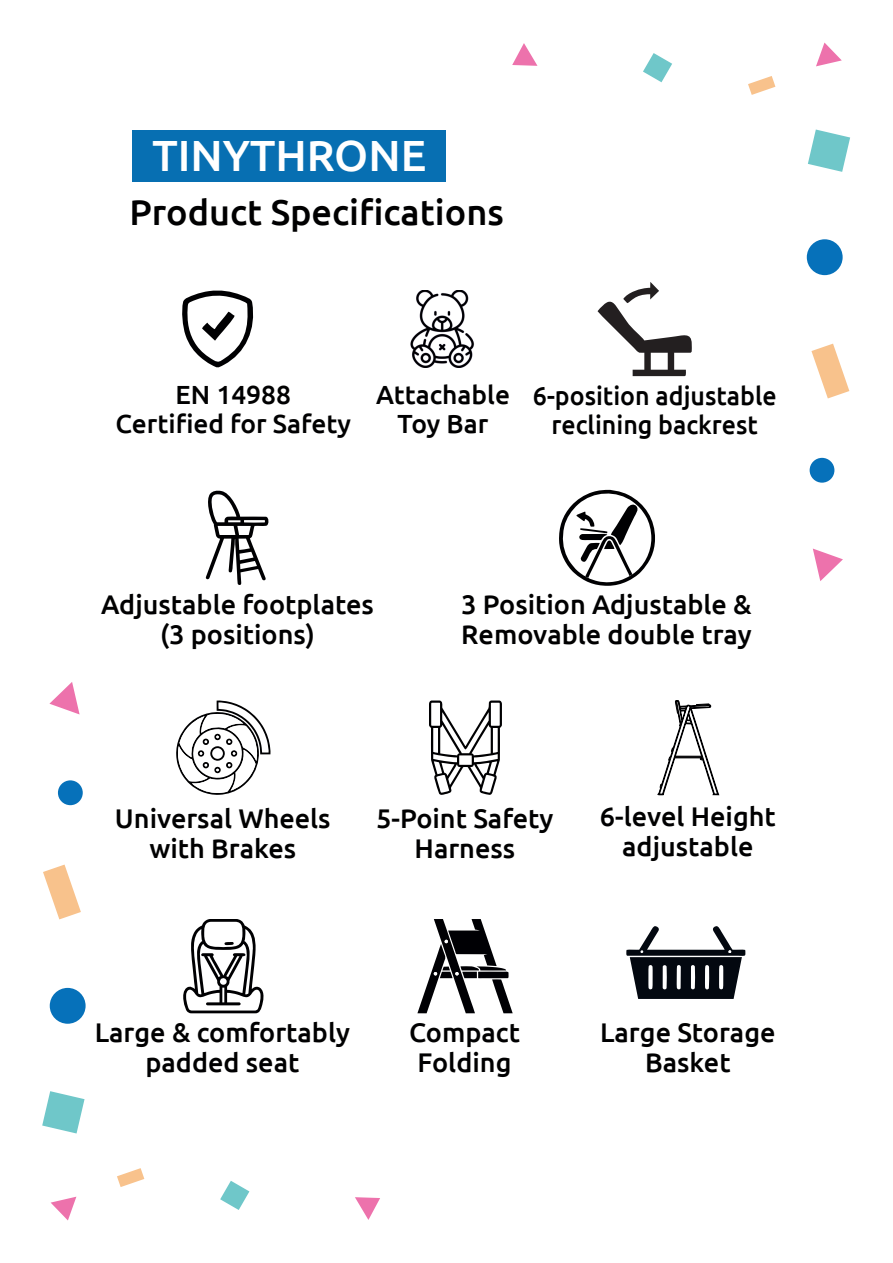
<style>
.page{position:relative;width:893px;height:1263px;background:#fff}
.page>*{position:absolute;margin:0;border:0;box-sizing:border-box;transform-origin:0 0}
.t1{font:500 43.65px "Ubuntu";color:#fff}
.t2{font:500 36px "Ubuntu";color:#000001}
.t3{font:500 27px/30.3px "Ubuntu";color:#000001;text-align:center}
.t4{font:500 26.25px/29.4px "Ubuntu";color:#000001;text-align:center}
.t5{font:500 26.25px/29.4px "Ubuntu";color:#000001;text-align:center;scale:.95 1}
</style>
<div class="page">
<svg style="left:816px;top:43px;width:26px;height:23px"></svg>
<svg style="left:813px;top:548px;width:30px;height:33px"></svg>
<svg style="left:808px;top:130px;width:42px;height:42px"></svg>
<div style="left:810px;top:458px;width:24px;height:25px;background:#0671ba;border-radius:50%"></div>
<div style="left:807px;top:239px;width:36px;height:36px;background:#0671ba;border-radius:50%"></div>
<svg style="left:811px;top:344px;width:38px;height:54px"></svg>
<svg style="left:748px;top:76px;width:27px;height:19px"></svg>
<svg style="left:643px;top:53px;width:29px;height:29px"></svg>
<svg style="left:512px;top:43px;width:25px;height:23px"></svg>
<svg style="left:51px;top:1197px;width:25px;height:23px"></svg>
<svg style="left:49px;top:682px;width:31px;height:32px"></svg>
<svg style="left:42px;top:1091px;width:43px;height:42px"></svg>
<div style="left:58px;top:780px;width:25px;height:25px;background:#0671ba;border-radius:50%"></div>
<div style="left:50px;top:988px;width:36px;height:36px;background:#0671ba;border-radius:50%"></div>
<svg style="left:43px;top:864px;width:38px;height:55px"></svg>
<svg style="left:117px;top:1168px;width:27px;height:19px"></svg>
<svg style="left:220px;top:1181px;width:29px;height:29px"></svg>
<svg style="left:355px;top:1197px;width:25px;height:23px"></svg>
<div style="left:132px;top:130px;width:314px;height:52px;background:#076fb2"></div>
<svg style="left:626px;top:926px;width:120px;height:73px"></svg>
<svg style="left:182px;top:290px;width:72px;height:78px"></svg>
<svg style="left:597px;top:282px;width:95px;height:94px"></svg>
<svg style="left:205px;top:490px;width:64px;height:95px"></svg>
<svg style="left:559px;top:490px;width:96px;height:96px"></svg>
<svg style="left:176px;top:700px;width:95px;height:95px"></svg>
<svg style="left:429px;top:700px;width:73px;height:95px"></svg>
<svg style="left:657px;top:700px;width:62px;height:96px"></svg>
<svg style="left:183px;top:919px;width:81px;height:94px"></svg>
<svg style="left:417px;top:919px;width:96px;height:94px"></svg>
<img style="left:410px;top:290px;width:64px;height:77px">
<h1 class="t1" style="left:152px;top:128px;width:275px">TINYTHRONE</h1>
<h2 class="t2" style="left:129px;top:190px;width:376px">Product Specifications</h2>
<p class="t4" style="left:376px;top:379px;width:135px">Attachable<br>Toy Bar</p>
<p class="t4" style="left:116px;top:379px;width:237px">EN 14988<br>Certified for Safety</p>
<p class="t5" style="left:533px;top:380px;width:258px">6-position adjustable reclining backrest</p>
<p class="t3" style="left:101px;top:588px;width:274px">Adjustable footplates (3 positions)</p>
<p class="t3" style="left:461px;top:588px;width:292px;text-align:left">3 Position Adjustable &amp;<br>Removable double tray</p>
<p class="t3" style="left:115px;top:802px;width:217px">Universal Wheels with Brakes</p>
<p class="t3" style="left:376px;top:802px;width:179px">5-Point Safety<br>Harness</p>
<p class="t3" style="left:600px;top:800px;width:177px">6-level Height adjustable</p>
<p class="t3" style="left:95px;top:1016px;width:257px">Large &amp; comfortably padded seat</p>
<p class="t3" style="left:409px;top:1016px;width:112px">Compact<br>Folding</p>
<p class="t3" style="left:600px;top:1016px;width:177px">Large Storage<br>Basket</p>
</div>
